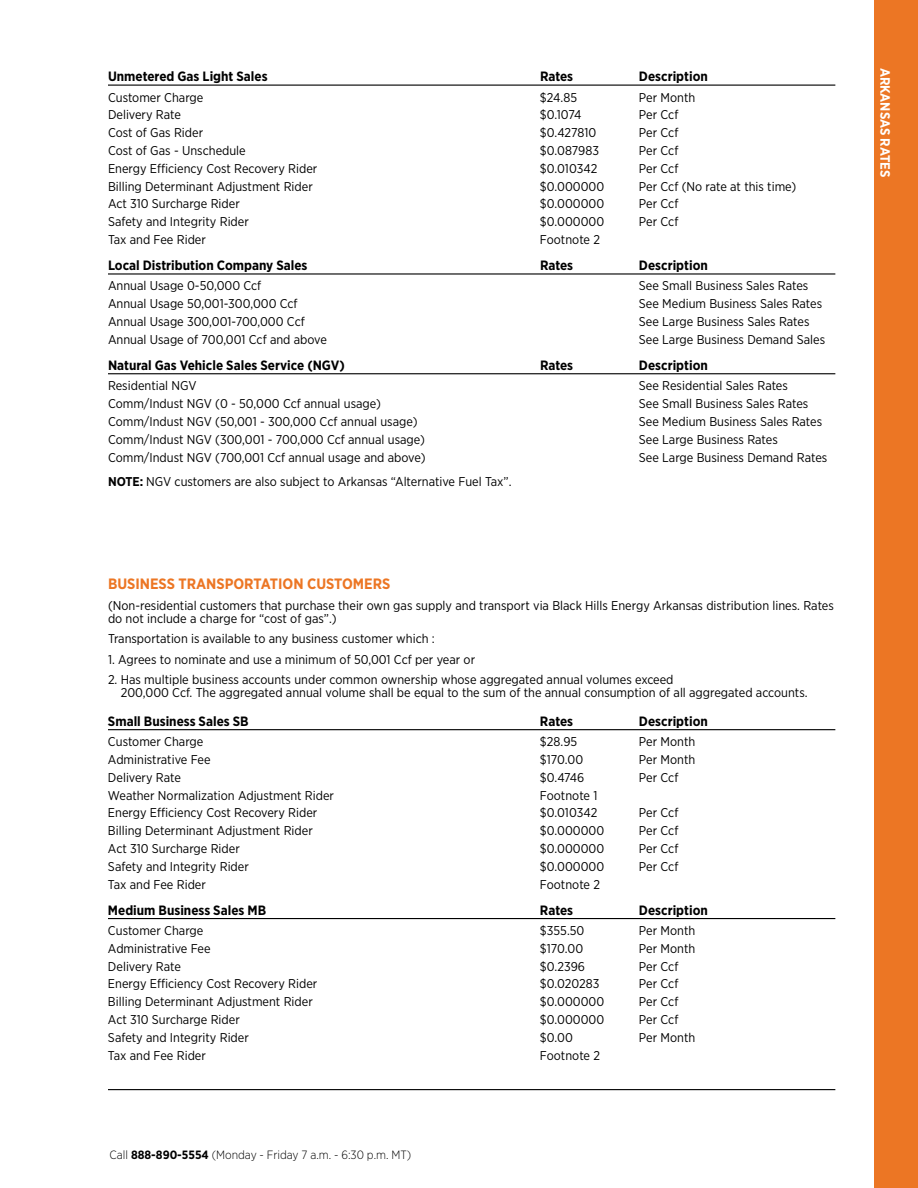
<style>
.page{position:relative;width:918px;height:1188px;background:#fff}
.page>*{position:absolute;margin:0;border:0;box-sizing:border-box;transform-origin:0 0}
.t1{font:700 15px "Gotham Narrow";color:#ec7624}
.t2{font:700 13.5px "Gotham Narrow";color:#000}
.t3{font:700 13.5px "Gotham Narrow";color:#fff}
.t4{font:12.75px/13.5px "Gotham Narrow";color:#000}
.t5{font:300 12px "Gotham Narrow";color:#000}
.s1{font-weight:700}
</style>
<div class="page">
<div style="left:874px;top:0;width:44px;height:1188px;background:#ec7624"></div>
<hr style="left:108px;top:85px;width:727px;height:1px;background:#000">
<hr style="left:108px;top:273px;width:727px;height:2px;background:#000">
<hr style="left:108px;top:373px;width:727px;height:1px;background:#000">
<hr style="left:108px;top:729px;width:727px;height:1px;background:#000">
<hr style="left:108px;top:918px;width:727px;height:1px;background:#000">
<hr style="left:108px;top:1089px;width:727px;height:1px;background:#000">
<p class="t2" style="left:108px;top:68px;width:161px">Unmetered Gas Light Sales</p>
<p class="t2" style="left:540px;top:68px;width:35px">Rates</p>
<p class="t2" style="left:639px;top:68px;width:70px">Description</p>
<p class="t4" style="left:108px;top:90px;width:97px">Customer Charge</p>
<p class="t4" style="left:540px;top:90px;width:39px">$24.85</p>
<p class="t4" style="left:639px;top:90px;width:58px">Per Month</p>
<p class="t4" style="left:108px;top:108px;width:75px">Delivery Rate</p>
<p class="t4" style="left:540px;top:108px;width:43px">$0.1074</p>
<p class="t4" style="left:639px;top:108px;width:41px">Per Ccf</p>
<p class="t4" style="left:108px;top:126px;width:97px">Cost of Gas Rider</p>
<p class="t4" style="left:540px;top:126px;width:58px">$0.427810</p>
<p class="t4" style="left:639px;top:126px;width:41px">Per Ccf</p>
<p class="t4" style="left:108px;top:144px;width:139px">Cost of Gas - Unschedule</p>
<p class="t4" style="left:540px;top:144px;width:61px">$0.087983</p>
<p class="t4" style="left:639px;top:144px;width:41px">Per Ccf</p>
<p class="t4" style="left:108px;top:161px;width:211px">Energy Efficiency Cost Recovery Rider</p>
<p class="t4" style="left:540px;top:161px;width:59px">$0.010342</p>
<p class="t4" style="left:639px;top:161px;width:41px">Per Ccf</p>
<p class="t4" style="left:108px;top:179px;width:206px">Billing Determinant Adjustment Rider</p>
<p class="t4" style="left:540px;top:179px;width:66px">$0.000000</p>
<p class="t4" style="left:639px;top:179px;width:159px">Per Ccf (No rate at this time)</p>
<p class="t4" style="left:108px;top:197px;width:133px">Act 310 Surcharge Rider</p>
<p class="t4" style="left:540px;top:197px;width:66px">$0.000000</p>
<p class="t4" style="left:639px;top:197px;width:41px">Per Ccf</p>
<p class="t4" style="left:108px;top:215px;width:142px">Safety and Integrity Rider</p>
<p class="t4" style="left:540px;top:215px;width:66px">$0.000000</p>
<p class="t4" style="left:639px;top:215px;width:41px">Per Ccf</p>
<p class="t4" style="left:108px;top:233px;width:99px">Tax and Fee Rider</p>
<p class="t4" style="left:540px;top:233px;width:62px">Footnote 2</p>
<p class="t2" style="left:108px;top:257px;width:201px">Local Distribution Company Sales</p>
<p class="t2" style="left:540px;top:257px;width:35px">Rates</p>
<p class="t2" style="left:639px;top:257px;width:70px">Description</p>
<p class="t4" style="left:108px;top:279px;width:155px">Annual Usage 0-50,000 Ccf</p>
<p class="t4" style="left:639px;top:279px;width:171px">See Small Business Sales Rates</p>
<p class="t4" style="left:108px;top:297px;width:191px">Annual Usage 50,001-300,000 Ccf</p>
<p class="t4" style="left:639px;top:297px;width:185px">See Medium Business Sales Rates</p>
<p class="t4" style="left:108px;top:315px;width:198px">Annual Usage 300,001-700,000 Ccf</p>
<p class="t4" style="left:639px;top:315px;width:172px">See Large Business Sales Rates</p>
<p class="t4" style="left:108px;top:332px;width:221px">Annual Usage of 700,001 Ccf and above</p>
<p class="t4" style="left:639px;top:332px;width:188px">See Large Business Demand Sales</p>
<p class="t2" style="left:108px;top:357px;width:238px">Natural Gas Vehicle Sales Service (NGV)</p>
<p class="t2" style="left:540px;top:357px;width:35px">Rates</p>
<p class="t2" style="left:639px;top:357px;width:70px">Description</p>
<p class="t4" style="left:108px;top:379px;width:90px">Residential NGV</p>
<p class="t4" style="left:639px;top:379px;width:150px">See Residential Sales Rates</p>
<p class="t4" style="left:108px;top:397px;width:274px">Comm/Indust NGV (0 - 50,000 Ccf annual usage)</p>
<p class="t4" style="left:639px;top:397px;width:171px">See Small Business Sales Rates</p>
<p class="t4" style="left:108px;top:414px;width:311px">Comm/Indust NGV (50,001 - 300,000 Ccf annual usage)</p>
<p class="t4" style="left:639px;top:414px;width:185px">See Medium Business Sales Rates</p>
<p class="t4" style="left:108px;top:432px;width:318px">Comm/Indust NGV (300,001 - 700,000 Ccf annual usage)</p>
<p class="t4" style="left:639px;top:432px;width:140px">See Large Business Rates</p>
<p class="t4" style="left:108px;top:450px;width:319px">Comm/Indust NGV (700,001 Ccf annual usage and above)</p>
<p class="t4" style="left:639px;top:450px;width:190px">See Large Business Demand Rates</p>
<p class="t4" style="left:108px;top:475px;width:405px"><span class="s1">NOTE:</span> NGV customers are also subject to Arkansas “Alternative Fuel Tax”.</p>
<p class="t1" style="left:108px;top:574px;width:284px">BUSINESS TRANSPORTATION CUSTOMERS</p>
<p class="t4" style="left:108px;top:598px;width:727px">(Non-residential customers that purchase their own gas supply and transport via Black Hills Energy Arkansas distribution lines. Rates do not include a charge for “cost of gas”.)</p>
<p class="t4" style="left:108px;top:632px;width:328px">Transportation is available to any business customer which :</p>
<p class="t4" style="left:108px;top:652px;width:369px">1. Agrees to nominate and use a minimum of 50,001 Ccf per year or</p>
<p class="t4" style="left:121px;top:672px;width:688px;text-indent:-13px">2. Has multiple business accounts under common ownership whose aggregated annual volumes exceed<br>200,000 Ccf. The aggregated annual volume shall be equal to the sum of the annual consumption of all aggregated accounts.</p>
<p class="t2" style="left:108px;top:712px;width:142px">Small Business Sales SB</p>
<p class="t2" style="left:540px;top:712px;width:35px">Rates</p>
<p class="t2" style="left:639px;top:712px;width:70px">Description</p>
<p class="t4" style="left:108px;top:735px;width:97px">Customer Charge</p>
<p class="t4" style="left:540px;top:735px;width:39px">$28.95</p>
<p class="t4" style="left:639px;top:735px;width:58px">Per Month</p>
<p class="t4" style="left:108px;top:752px;width:104px">Administrative Fee</p>
<p class="t4" style="left:540px;top:752px;width:45px">$170.00</p>
<p class="t4" style="left:639px;top:752px;width:58px">Per Month</p>
<p class="t4" style="left:108px;top:770px;width:75px">Delivery Rate</p>
<p class="t4" style="left:540px;top:770px;width:46px">$0.4746</p>
<p class="t4" style="left:639px;top:770px;width:41px">Per Ccf</p>
<p class="t4" style="left:108px;top:788px;width:228px">Weather Normalization Adjustment Rider</p>
<p class="t4" style="left:540px;top:788px;width:59px">Footnote 1</p>
<p class="t4" style="left:108px;top:806px;width:211px">Energy Efficiency Cost Recovery Rider</p>
<p class="t4" style="left:540px;top:806px;width:59px">$0.010342</p>
<p class="t4" style="left:639px;top:806px;width:41px">Per Ccf</p>
<p class="t4" style="left:108px;top:824px;width:206px">Billing Determinant Adjustment Rider</p>
<p class="t4" style="left:540px;top:824px;width:66px">$0.000000</p>
<p class="t4" style="left:639px;top:824px;width:41px">Per Ccf</p>
<p class="t4" style="left:108px;top:842px;width:133px">Act 310 Surcharge Rider</p>
<p class="t4" style="left:540px;top:842px;width:66px">$0.000000</p>
<p class="t4" style="left:639px;top:842px;width:41px">Per Ccf</p>
<p class="t4" style="left:108px;top:859px;width:142px">Safety and Integrity Rider</p>
<p class="t4" style="left:540px;top:859px;width:66px">$0.000000</p>
<p class="t4" style="left:639px;top:859px;width:41px">Per Ccf</p>
<p class="t4" style="left:108px;top:877px;width:99px">Tax and Fee Rider</p>
<p class="t4" style="left:540px;top:877px;width:62px">Footnote 2</p>
<p class="t2" style="left:108px;top:901px;width:160px">Medium Business Sales MB</p>
<p class="t2" style="left:540px;top:901px;width:35px">Rates</p>
<p class="t2" style="left:639px;top:901px;width:70px">Description</p>
<p class="t4" style="left:108px;top:924px;width:97px">Customer Charge</p>
<p class="t4" style="left:540px;top:924px;width:46px">$355.50</p>
<p class="t4" style="left:639px;top:924px;width:58px">Per Month</p>
<p class="t4" style="left:108px;top:941px;width:104px">Administrative Fee</p>
<p class="t4" style="left:540px;top:941px;width:45px">$170.00</p>
<p class="t4" style="left:639px;top:941px;width:58px">Per Month</p>
<p class="t4" style="left:108px;top:959px;width:75px">Delivery Rate</p>
<p class="t4" style="left:540px;top:959px;width:47px">$0.2396</p>
<p class="t4" style="left:639px;top:959px;width:41px">Per Ccf</p>
<p class="t4" style="left:108px;top:977px;width:211px">Energy Efficiency Cost Recovery Rider</p>
<p class="t4" style="left:540px;top:977px;width:61px">$0.020283</p>
<p class="t4" style="left:639px;top:977px;width:41px">Per Ccf</p>
<p class="t4" style="left:108px;top:995px;width:206px">Billing Determinant Adjustment Rider</p>
<p class="t4" style="left:540px;top:995px;width:66px">$0.000000</p>
<p class="t4" style="left:639px;top:995px;width:41px">Per Ccf</p>
<p class="t4" style="left:108px;top:1013px;width:133px">Act 310 Surcharge Rider</p>
<p class="t4" style="left:540px;top:1013px;width:66px">$0.000000</p>
<p class="t4" style="left:639px;top:1013px;width:41px">Per Ccf</p>
<p class="t4" style="left:108px;top:1030px;width:142px">Safety and Integrity Rider</p>
<p class="t4" style="left:540px;top:1030px;width:34px">$0.00</p>
<p class="t4" style="left:639px;top:1030px;width:58px">Per Month</p>
<p class="t4" style="left:108px;top:1048px;width:99px">Tax and Fee Rider</p>
<p class="t4" style="left:540px;top:1048px;width:62px">Footnote 2</p>
<p class="t5" style="left:110px;top:1147px;width:303px">Call <span class="s1">888-890-5554</span> (Monday - Friday 7 a.m. - 6:30 p.m. MT)</p>
<p class="t3" style="left:894px;top:68px;width:112px;rotate:90deg">ARKANSAS RATES</p>
</div>
